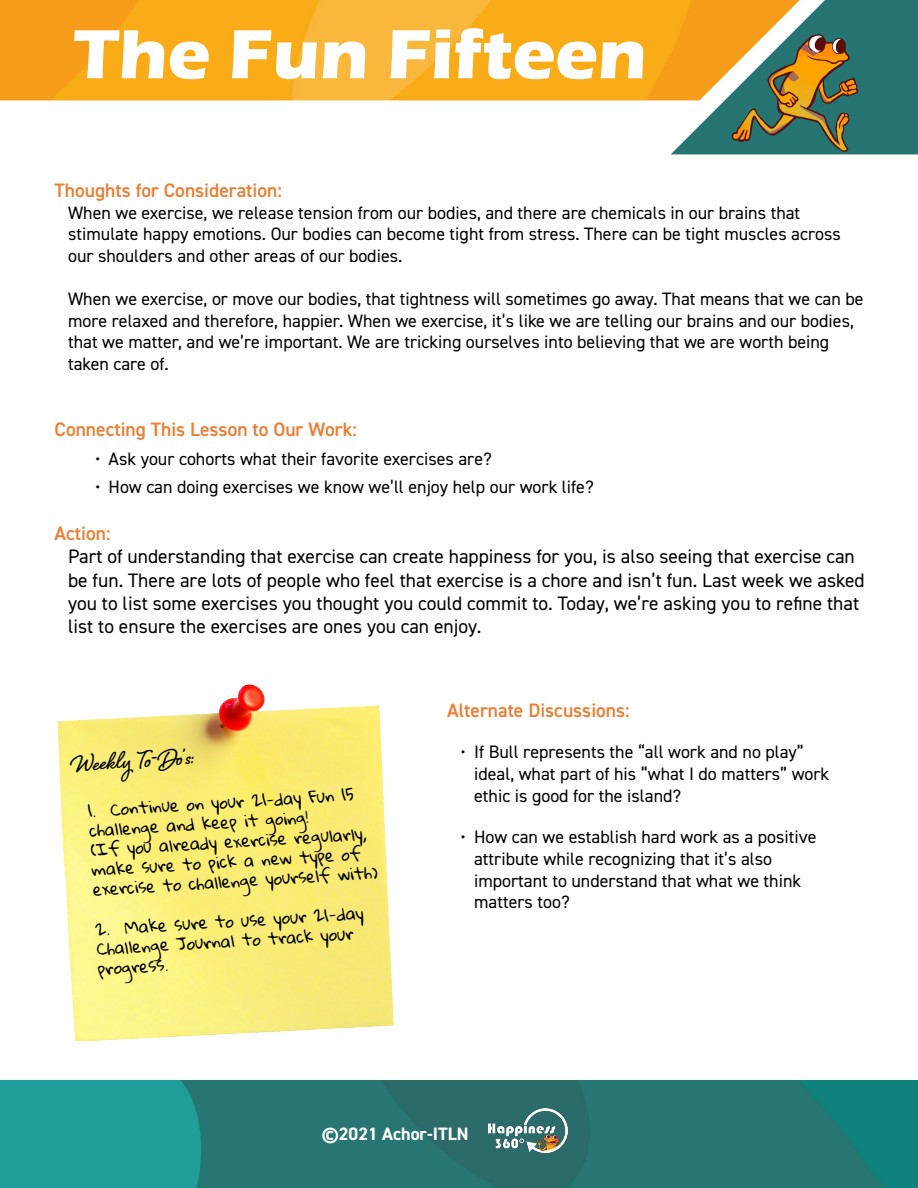
<style>
.page{position:relative;width:918px;height:1188px;background:#fff}
.page>*{position:absolute;margin:0;border:0;box-sizing:border-box;transform-origin:0 0}
.t1{font:700 72px "Eras ITC";color:#fff}
.t2{font:700 30px "Shelby";color:#000}
.t3{font:19.5px/23.4px "DIN2014";color:#000}
.t4{font:600 19.5px "DIN2014";color:#ed7d31}
.t5{font:18px/21.6px "DIN2014";color:#000}
.t6{font:700 18px "DIN2014";color:#fff}
.t7{font:16.5px/19.8px "Gloria Hallelujah";color:#000}
</style>
<div class="page">
<img style="left:0;top:1080px;width:918px;height:108px">
<img style="left:0;top:0;width:671px;height:100px">
<img style="left:671px;top:0;width:247px;height:154px">
<img style="left:489px;top:1108px;width:79px;height:44px">
<img style="left:729px;top:32px;width:131px;height:121px">
<img style="left:57px;top:684px;width:337px;height:358px">
<h1 class="t1" style="left:73px;top:13px;width:575px">The Fun Fifteen</h1>
<p class="t4" style="left:55px;top:177px;width:229px">Thoughts for Consideration:</p>
<p class="t5" style="left:68px;top:201px;width:774px">When we exercise, we release tension from our bodies, and there are chemicals in our brains that stimulate happy emotions. Our bodies can become tight from stress. There can be tight muscles across our shoulders and other areas of our bodies.</p>
<p class="t5" style="left:68px;top:288px;width:797px">When we exercise, or move our bodies, that tightness will sometimes go away. That means that we can be more relaxed and therefore, happier. When we exercise, it’s like we are telling our brains and our bodies, that we matter, and we’re important. We are tricking ourselves into believing that we are worth being taken care of.</p>
<p class="t4" style="left:55px;top:417px;width:304px">Connecting This Lesson to Our Work:</p>
<p class="t5" style="left:95px;top:447px;width:398px">• Ask your cohorts what their favorite exercises are?</p>
<p class="t5" style="left:95px;top:476px;width:500px">• How can doing exercises we know we’ll enjoy help our work life?</p>
<p class="t4" style="left:55px;top:520px;width:57px">Action:</p>
<p class="t3" style="left:68px;top:544px;width:798px">Part of understanding that exercise can create happiness for you, is also seeing that exercise can be fun. There are lots of people who feel that exercise is a chore and isn’t fun. Last week we asked you to list some exercises you thought you could commit to. Today, we’re asking you to refine that list to ensure the exercises are ones you can enjoy.</p>
<h2 class="t2" style="left:70px;top:744px;width:123px;rotate:-4deg">Weekly To-Do’s:</h2>
<p class="t7" style="left:88px;top:800px;width:287px;rotate:-3deg">1. Continue on your 21-day Fun 15 challenge and keep it going!<br>(If you already exercise regularly, make sure to pick a new type of exercise to challenge yourself with)</p>
<p class="t7" style="left:95px;top:918px;width:270px;line-height:20.2px;rotate:-3deg">2. Make sure to use your 21-day<br>Challenge Journal to track your progress.</p>
<p class="t4" style="left:447px;top:697px;width:184px">Alternate Discussions:</p>
<p class="t5" style="left:474px;top:741px;width:357px;text-indent:-14px">• If Bull represents the “all work and no play” ideal, what part of his “what I do matters” work ethic is good for the island?</p>
<p class="t5" style="left:474px;top:826px;width:344px;text-indent:-14px">• How can we establish hard work as a positive attribute while recognizing that it’s also important to understand that what we think matters too?</p>
<p class="t6" style="left:322px;top:1122px;width:148px">©2021 Achor-ITLN</p>
</div>
